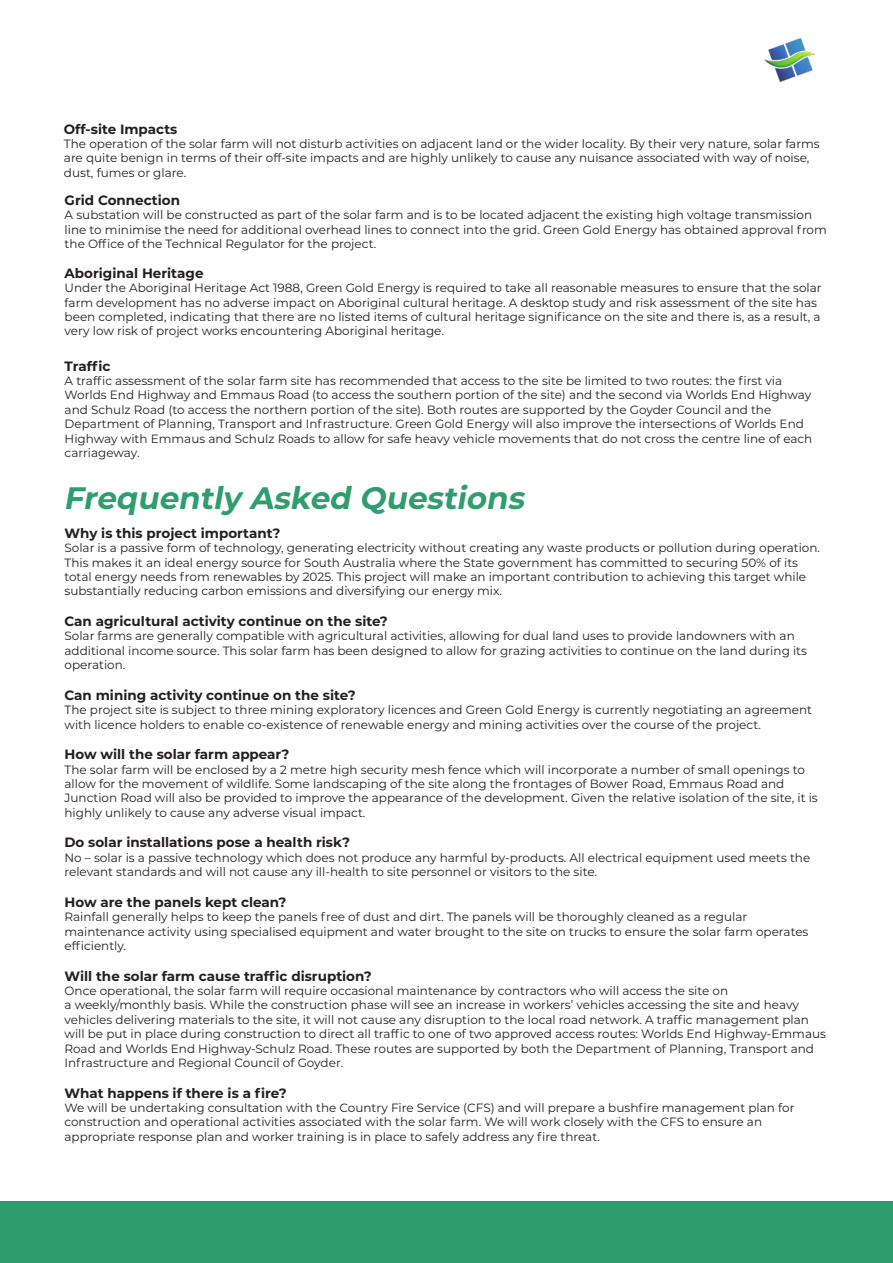
<style>
.page{position:relative;width:893px;height:1263px;background:#fff}
.page>*{position:absolute;margin:0;border:0;box-sizing:border-box;transform-origin:0 0}
.t1{font:italic 700 31.05px "Montserrat";color:#309d6e}
.t2{font:700 13.5px "Montserrat";color:#231f20}
.t3{font:12px/14.4px "Montserrat";color:#231f20}
</style>
<div class="page">
<img style="left:764px;top:38px;width:52px;height:43px">
<div style="left:0;top:1201px;width:893px;height:62px;background:#309d6e"></div>
<p class="t2" style="left:64px;top:119px;width:115px">Off-site Impacts</p>
<p class="t3" style="left:64px;top:136px;width:757px">The operation of the solar farm will not disturb activities on adjacent land or the wider locality. By their very nature, solar farms are quite benign in terms of their off-site impacts and are highly unlikely to cause any nuisance associated with way of noise, dust, fumes or glare.</p>
<p class="t2" style="left:65px;top:190px;width:117px">Grid Connection</p>
<p class="t3" style="left:65px;top:207px;width:764px">A substation will be constructed as part of the solar farm and is to be located adjacent the existing high voltage transmission line to minimise the need for additional overhead lines to connect into the grid. Green Gold Energy has obtained approval from the Office of the Technical Regulator for the project.</p>
<p class="t2" style="left:65px;top:263px;width:140px">Aboriginal Heritage</p>
<p class="t3" style="left:65px;top:280px;width:758px">Under the Aboriginal Heritage Act 1988, Green Gold Energy is required to take all reasonable measures to ensure that the solar farm development has no adverse impact on Aboriginal cultural heritage. A desktop study and risk assessment of the site has been completed, indicating that there are no listed items of cultural heritage significance on the site and there is, as a result, a very low risk of project works encountering Aboriginal heritage.</p>
<p class="t2" style="left:65px;top:356px;width:47px">Traffic</p>
<p class="t3" style="left:65px;top:373px;width:749px">A traffic assessment of the solar farm site has recommended that access to the site be limited to two routes: the first via Worlds End Highway and Emmaus Road (to access the southern portion of the site) and the second via Worlds End Highway and Schulz Road (to access the northern portion of the site). Both routes are supported by the Goyder Council and the Department of Planning, Transport and Infrastructure. Green Gold Energy will also improve the intersections of Worlds End Highway with Emmaus and Schulz Roads to allow for safe heavy vehicle movements that do not cross the centre line of each carriageway.</p>
<h1 class="t1" style="left:63px;top:476px;width:469px">Frequently Asked Questions</h1>
<p class="t2" style="left:64px;top:523px;width:217px">Why is this project important?</p>
<p class="t3" style="left:64px;top:540px;width:757px">Solar is a passive form of technology, generating electricity without creating any waste products or pollution during operation.<br>This makes it an ideal energy source for South Australia where the State government has committed to securing 50% of its total energy needs from renewables by 2025. This project will make an important contribution to achieving this target while substantially reducing carbon emissions and diversifying our energy mix.</p>
<p class="t2" style="left:64px;top:611px;width:325px">Can agricultural activity continue on the site?</p>
<p class="t3" style="left:64px;top:628px;width:744px">Solar farms are generally compatible with agricultural activities, allowing for dual land uses to provide landowners with an additional income source. This solar farm has been designed to allow for grazing activities to continue on the land during its operation.</p>
<p class="t2" style="left:64px;top:685px;width:293px">Can mining activity continue on the site?</p>
<p class="t3" style="left:64px;top:702px;width:749px">The project site is subject to three mining exploratory licences and Green Gold Energy is currently negotiating an agreement with licence holders to enable co-existence of renewable energy and mining activities over the course of the project.</p>
<p class="t2" style="left:64px;top:745px;width:227px">How will the solar farm appear?</p>
<p class="t3" style="left:64px;top:762px;width:755px">The solar farm will be enclosed by a 2 metre high security mesh fence which will incorporate a number of small openings to allow for the movement of wildlife. Some landscaping of the site along the frontages of Bower Road, Emmaus Road and Junction Road will also be provided to improve the appearance of the development. Given the relative isolation of the site, it is highly unlikely to cause any adverse visual impact.</p>
<p class="t2" style="left:64px;top:833px;width:287px">Do solar installations pose a health risk?</p>
<p class="t3" style="left:64px;top:850px;width:747px">No – solar is a passive technology which does not produce any harmful by-products. All electrical equipment used meets the relevant standards and will not cause any ill-health to site personnel or visitors to the site.</p>
<p class="t2" style="left:64px;top:892px;width:223px">How are the panels kept clean?</p>
<p class="t3" style="left:64px;top:909px;width:745px">Rainfall generally helps to keep the panels free of dust and dirt. The panels will be thoroughly cleaned as a regular maintenance activity using specialised equipment and water brought to the site on trucks to ensure the solar farm operates efficiently.</p>
<p class="t2" style="left:64px;top:966px;width:309px">Will the solar farm cause traffic disruption?</p>
<p class="t3" style="left:64px;top:983px;width:763px">Once operational, the solar farm will require occasional maintenance by contractors who will access the site on<br>a weekly/monthly basis. While the construction phase will see an increase in workers’ vehicles accessing the site and heavy vehicles delivering materials to the site, it will not cause any disruption to the local road network. A traffic management plan will be put in place during construction to direct all traffic to one of two approved access routes: Worlds End Highway-Emmaus Road and Worlds End Highway-Schulz Road. These routes are supported by both the Department of Planning, Transport and Infrastructure and Regional Council of Goyder.</p>
<p class="t2" style="left:64px;top:1083px;width:224px">What happens if there is a fire?</p>
<p class="t3" style="left:64px;top:1100px;width:731px">We will be undertaking consultation with the Country Fire Service (CFS) and will prepare a bushfire management plan for construction and operational activities associated with the solar farm. We will work closely with the CFS to ensure an appropriate response plan and worker training is in place to safely address any fire threat.</p>
</div>
